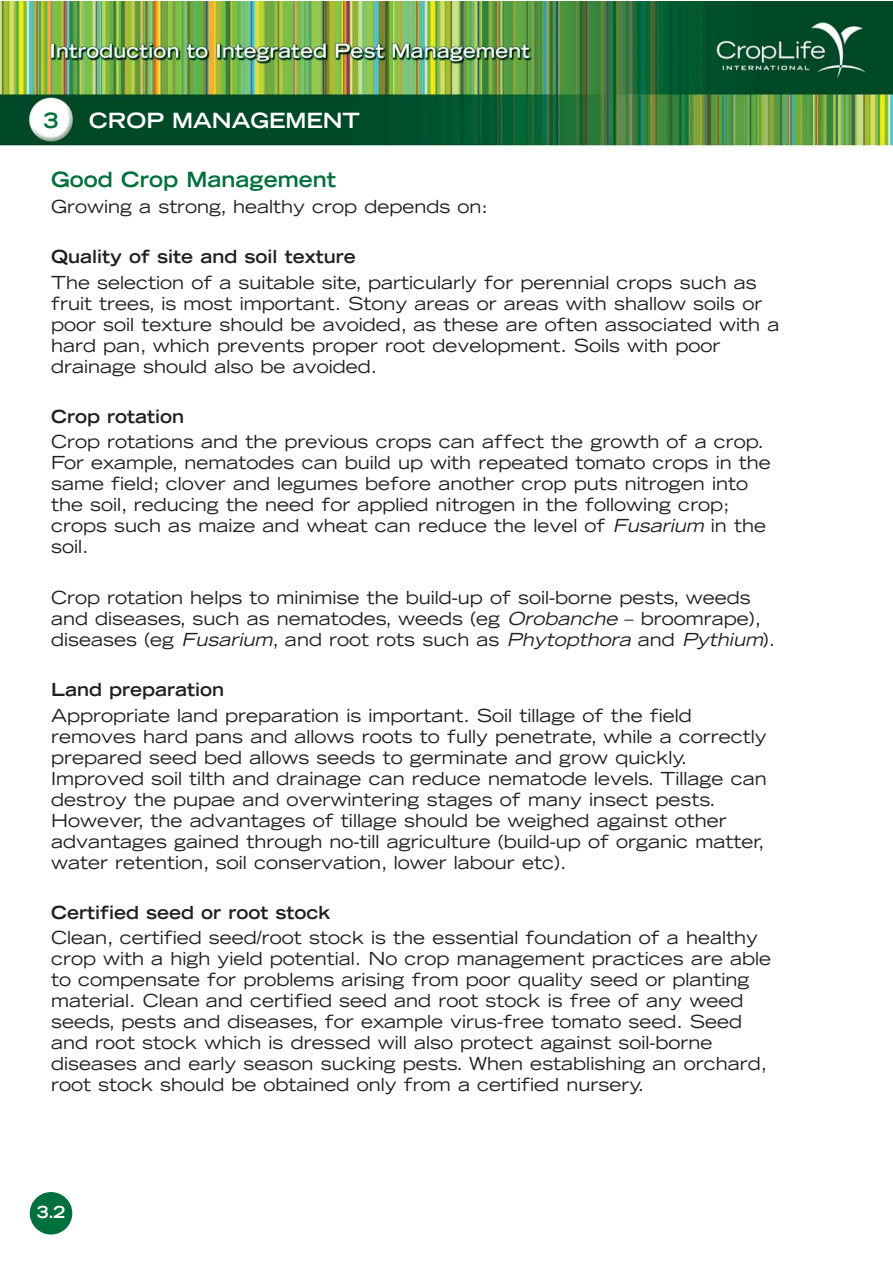
<style>
.page{position:relative;width:893px;height:1263px;background:#fff}
.page>*{position:absolute;margin:0;border:0;box-sizing:border-box;transform-origin:0 0}
.t1{font:700 expanded 21px "Trade Gothic LH";color:#00703c}
.t2{font:700 expanded 21px "Trade Gothic LH";color:#fff}
.t3{font:expanded 18px/21px "Trade Gothic LH";color:#231f20}
.t4{font:700 expanded 18px "Trade Gothic LH";color:#231f20}
.t5{font:700 expanded 16.5px "Trade Gothic LH";color:#fff}
.s1{font-style:italic}
</style>
<div class="page">
<img style="left:0;top:1px;width:893px;height:1234px">
<div style="left:30px;top:1192px;width:42px;height:42px;background:#00703c;border-radius:50%"></div>
<p class="t1" style="left:43px;top:113px;width:17px">3</p>
<p class="t2" style="left:89px;top:113px;width:272px">CROP MANAGEMENT</p>
<p class="t1" style="left:51px;top:171px;width:286px">Good Crop Management</p>
<p class="t3" style="left:51px;top:197px;width:438px">Growing a strong, healthy crop depends on:</p>
<p class="t4" style="left:51px;top:250px;width:306px">Quality of site and soil texture</p>
<p class="t3" style="left:51px;top:273px;width:730px">The selection of a suitable site, particularly for perennial crops such as fruit trees, is most important. Stony areas or areas with shallow soils or poor soil texture should be avoided, as these are often associated with a hard pan, which prevents proper root development. Soils with poor drainage should also be avoided.</p>
<p class="t4" style="left:51px;top:410px;width:135px">Crop rotation</p>
<p class="t3" style="left:51px;top:433px;width:721px">Crop rotations and the previous crops can affect the growth of a crop.<br>For example, nematodes can build up with repeated tomato crops in the same field; clover and legumes before another crop puts nitrogen into the soil, reducing the need for applied nitrogen in the following crop; crops such as maize and wheat can reduce the level of <span class="s1">Fusarium</span> in the soil.</p>
<p class="t3" style="left:51px;top:588px;width:726px">Crop rotation helps to minimise the build-up of soil-borne pests, weeds and diseases, such as nematodes, weeds (eg <span class="s1">Orobanche</span> – broomrape), diseases (eg <span class="s1">Fusarium</span>, and root rots such as <span class="s1">Phytopthora</span> and <span class="s1">Pythium</span>).</p>
<p class="t4" style="left:51px;top:683px;width:175px">Land preparation</p>
<p class="t3" style="left:51px;top:706px;width:717px">Appropriate land preparation is important. Soil tillage of the field removes hard pans and allows roots to fully penetrate, while a correctly prepared seed bed allows seeds to germinate and grow quickly.<br>Improved soil tilth and drainage can reduce nematode levels. Tillage can destroy the pupae and overwintering stages of many insect pests.<br>However, the advantages of tillage should be weighed against other advantages gained through no-till agriculture (build-up of organic matter, water retention, soil conservation, lower labour etc).</p>
<p class="t4" style="left:51px;top:906px;width:281px">Certified seed or root stock</p>
<p class="t3" style="left:51px;top:929px;width:722px">Clean, certified seed/root stock is the essential foundation of a healthy crop with a high yield potential. No crop management practices are able to compensate for problems arising from poor quality seed or planting material. Clean and certified seed and root stock is free of any weed seeds, pests and diseases, for example virus-free tomato seed. Seed and root stock which is dressed will also protect against soil-borne diseases and early season sucking pests. When establishing an orchard, root stock should be obtained only from a certified nursery.</p>
<p class="t5" style="left:37px;top:1206px;width:30px">3.2</p>
</div>
